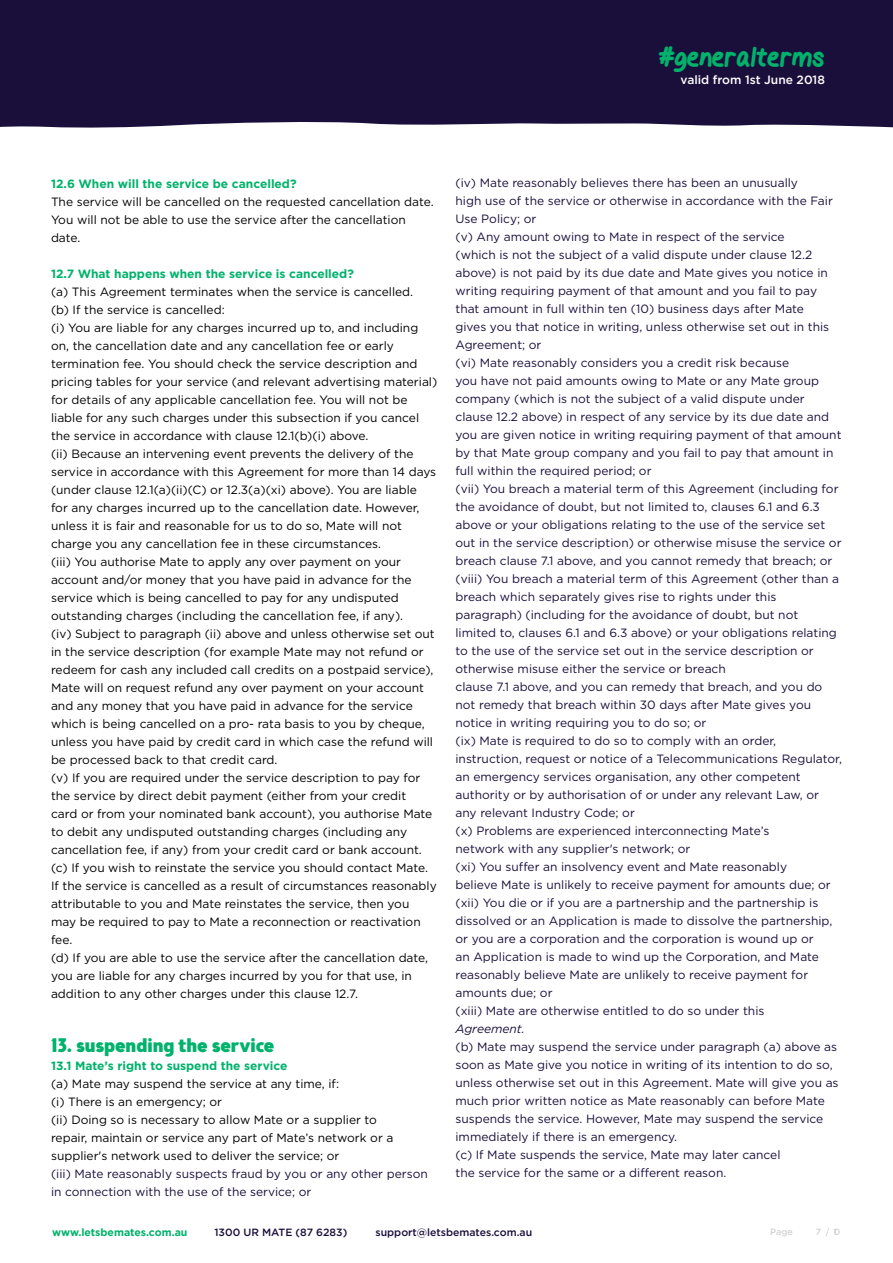
<style>
.page{position:relative;width:893px;height:1263px;background:#fff}
.page>*{position:absolute;margin:0;border:0;box-sizing:border-box;transform-origin:0 0}
.t1{font:800 26.55px "Gel Pen";color:#00b26b}
.t2{font:900 19.5px "Brooklyn Samuels Five";color:#00b26b}
.t3{font:12px/18px "Gotham";color:#1a0e3b}
.t4{font:12px/18px "Gotham";color:#000}
.t5{font:700 12px "Gotham";color:#00b26b}
.t6{font:500 12px "Gotham";color:#fff}
.t7{font:italic 12px "Gotham";color:#1a0e3b}
.t8{font:500 10.5px "Gotham";color:#1a0e3b}
.t9{font:700 10.5px "Gotham";color:#00b26b}
.t10{font:500 9px "Gotham";color:#d1d3d4}
</style>
<div class="page">
<svg style="left:825px;top:1227px;width:4px;height:10px"></svg>
<div style="left:0;top:0;width:893px;height:128px;background:#1a0e3b"></div>
<h1 class="t1" style="left:659px;top:44px;width:168px">#generalterms</h1>
<p class="t6" style="left:680px;top:72px;width:146px">valid from 1st June 2018</p>
<p class="t5" style="left:51px;top:176px;width:247px">12.6 When will the service be cancelled?</p>
<p class="t4" style="left:51px;top:193px;width:384px">The service will be cancelled on the requested cancellation date.<br>You will not be able to use the service after the cancellation date.</p>
<p class="t5" style="left:51px;top:266px;width:304px">12.7 What happens when the service is cancelled?</p>
<p class="t4" style="left:51px;top:283px;width:388px">(a) This Agreement terminates when the service is cancelled.<br>(b) If the service is cancelled:<br>(i) You are liable for any charges incurred up to, and including on, the cancellation date and any cancellation fee or early termination fee. You should check the service description and pricing tables for your service (and relevant advertising material) for details of any applicable cancellation fee. You will not be liable for any such charges under this subsection if you cancel the service in accordance with clause 12.1(b)(i) above.<br>(ii) Because an intervening event prevents the delivery of the service in accordance with this Agreement for more than 14 days (under clause 12.1(a)(ii)(C) or 12.3(a)(xi) above). You are liable<br>for any charges incurred up to the cancellation date. However, unless it is fair and reasonable for us to do so, Mate will not charge you any cancellation fee in these circumstances.<br>(iii) You authorise Mate to apply any over payment on your account and/or money that you have paid in advance for the service which is being cancelled to pay for any undisputed outstanding charges (including the cancellation fee, if any).<br>(iv) Subject to paragraph (ii) above and unless otherwise set out in the service description (for example Mate may not refund or redeem for cash any included call credits on a postpaid service), Mate will on request refund any over payment on your account and any money that you have paid in advance for the service which is being cancelled on a pro- rata basis to you by cheque, unless you have paid by credit card in which case the refund will be processed back to that credit card.<br>(v) If you are required under the service description to pay for the service by direct debit payment (either from your credit<br>card or from your nominated bank account), you authorise Mate to debit any undisputed outstanding charges (including any cancellation fee, if any) from your credit card or bank account. (c) If you wish to reinstate the service you should contact Mate.<br>If the service is cancelled as a result of circumstances reasonably attributable to you and Mate reinstates the service, then you may be required to pay to Mate a reconnection or reactivation fee.<br>(d) If you are able to use the service after the cancellation date, you are liable for any charges incurred by you for that use, in addition to any other charges under this clause 12.7.</p>
<h2 class="t2" style="left:51px;top:1034px;width:225px">13. suspending the service</h2>
<p class="t5" style="left:51px;top:1058px;width:238px">13.1 Mate’s right to suspend the service</p>
<p class="t4" style="left:51px;top:1075px;width:344px">(a) Mate may suspend the service at any time, if:<br>(i) There is an emergency; or<br>(ii) Doing so is necessary to allow Mate or a supplier to repair, maintain or service any part of Mate’s network or a supplier's network used to deliver the service; or</p>
<p class="t3" style="left:51px;top:1165px;width:378px">(iii) Mate reasonably suspects fraud by you or any other person in connection with the use of the service; or</p>
<p class="t3" style="left:455px;top:174px;width:388px">(iv) Mate reasonably believes there has been an unusually<br>high use of the service or otherwise in accordance with the Fair Use Policy; or<br>(v) Any amount owing to Mate in respect of the service<br>(which is not the subject of a valid dispute under clause 12.2 above) is not paid by its due date and Mate gives you notice in writing requiring payment of that amount and you fail to pay that amount in full within ten (10) business days after Mate<br>gives you that notice in writing, unless otherwise set out in this Agreement; or<br>(vi) Mate reasonably considers you a credit risk because<br>you have not paid amounts owing to Mate or any Mate group company (which is not the subject of a valid dispute under clause 12.2 above) in respect of any service by its due date and you are given notice in writing requiring payment of that amount by that Mate group company and you fail to pay that amount in full within the required period; or<br>(vii) You breach a material term of this Agreement (including for the avoidance of doubt, but not limited to, clauses 6.1 and 6.3 above or your obligations relating to the use of the service set out in the service description) or otherwise misuse the service or breach clause 7.1 above, and you cannot remedy that breach; or (viii) You breach a material term of this Agreement (other than a breach which separately gives rise to rights under this paragraph) (including for the avoidance of doubt, but not<br>limited to, clauses 6.1 and 6.3 above) or your obligations relating to the use of the service set out in the service description or otherwise misuse either the service or breach<br>clause 7.1 above, and you can remedy that breach, and you do not remedy that breach within 30 days after Mate gives you notice in writing requiring you to do so; or<br>(ix) Mate is required to do so to comply with an order, instruction, request or notice of a Telecommunications Regulator, an emergency services organisation, any other competent authority or by authorisation of or under any relevant Law, or any relevant Industry Code; or<br>(x) Problems are experienced interconnecting Mate’s<br>network with any supplier's network; or<br>(xi) You suffer an insolvency event and Mate reasonably<br>believe Mate is unlikely to receive payment for amounts due; or (xii) You die or if you are a partnership and the partnership is dissolved or an Application is made to dissolve the partnership, or you are a corporation and the corporation is wound up or<br>an Application is made to wind up the Corporation, and Mate reasonably believe Mate are unlikely to receive payment for amounts due; or<br>(xiii) Mate are otherwise entitled to do so under this</p>
<p class="t7" style="left:455px;top:1021px;width:71px">Agreement.</p>
<p class="t3" style="left:455px;top:1038px;width:385px">(b) Mate may suspend the service under paragraph (a) above as soon as Mate give you notice in writing of its intention to do so, unless otherwise set out in this Agreement. Mate will give you as much prior written notice as Mate reasonably can before Mate suspends the service. However, Mate may suspend the service immediately if there is an emergency.<br>(c) If Mate suspends the service, Mate may later cancel<br>the service for the same or a different reason.</p>
<p class="t9" style="left:52px;top:1225px;width:137px">www.letsbemates.com.au</p>
<p class="t8" style="left:214px;top:1225px;width:134px">1300 UR MATE (87 6283)</p>
<p class="t8" style="left:375px;top:1225px;width:158px">support@letsbemates.com.au</p>
<p class="t10" style="left:770px;top:1225px;width:24px">Page</p>
<p class="t10" style="left:816px;top:1225px;width:7px">7</p>
<p class="t10" style="left:833px;top:1225px;width:8px">10</p>
</div>
